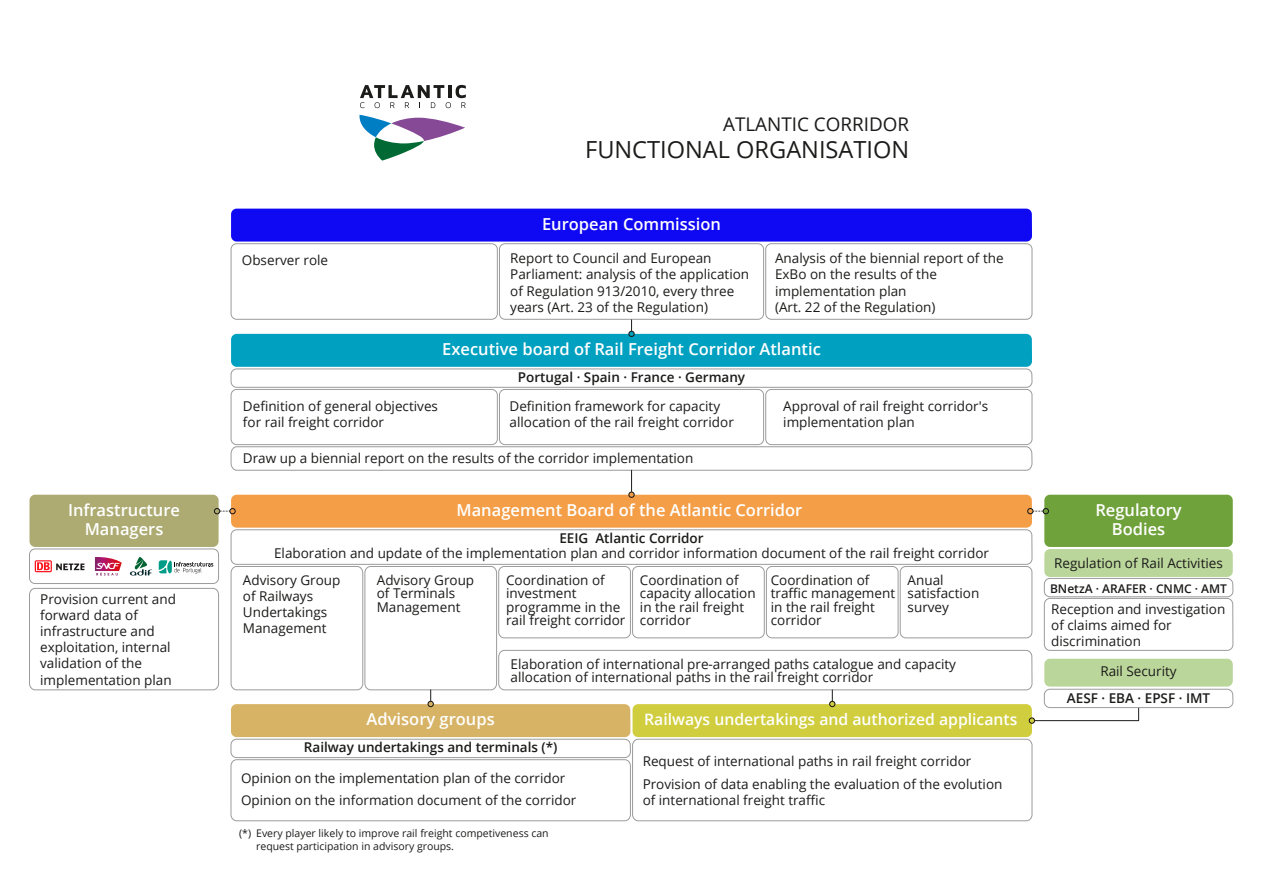
<style>
.page{position:relative;width:1263px;height:893px;background:#fff}
.page>*{position:absolute;margin:0;border:0;box-sizing:border-box;transform-origin:0 0}
.t1{font:23.55px "Open Sans";color:#1b1b1a}
.t2{font:18.9px "Open Sans";color:#1b1b1a}
.t3{font:600 16.5px/19.8px "Open Sans";color:#fff;text-align:center}
.t4{font:600 15.75px "Open Sans";color:#fff}
.t5{font:13.5px/16.2px "Open Sans";color:#1b1b1a}
.t6{font:600 13.5px "Open Sans";color:#1b1b1a}
.t7{font:600 12px "Open Sans";color:#1b1b1a}
.t8{font:10.5px/12.6px "Open Sans";color:#1b1b1a}
</style>
<div class="page">
<div style="left:1044px;top:578px;width:189px;height:19px;border:1px solid #9b9b9b;border-radius:6px"></div>
<div style="left:1044px;top:598px;width:189px;height:53px;border:1px solid #9b9b9b;border-radius:6px"></div>
<div style="left:231px;top:243px;width:266px;height:76px;border:1px solid #9b9b9b;border-radius:6px"></div>
<div style="left:499px;top:243px;width:265px;height:76px;border:1px solid #9b9b9b;border-radius:6px"></div>
<div style="left:765px;top:243px;width:267px;height:76px;border:1px solid #9b9b9b;border-radius:6px"></div>
<div style="left:29px;top:588px;width:190px;height:102px;border:1px solid #9b9b9b;border-radius:6px"></div>
<div style="left:231px;top:369px;width:801px;height:18px;border:1px solid #9b9b9b;border-radius:6px"></div>
<div style="left:231px;top:389px;width:266px;height:56px;border:1px solid #9b9b9b;border-radius:6px"></div>
<div style="left:765px;top:389px;width:267px;height:56px;border:1px solid #9b9b9b;border-radius:6px"></div>
<div style="left:231px;top:530px;width:801px;height:35px;border:1px solid #9b9b9b;border-radius:6px"></div>
<div style="left:231px;top:566px;width:132px;height:124px;border:1px solid #9b9b9b;border-radius:6px"></div>
<div style="left:365px;top:566px;width:132px;height:124px;border:1px solid #9b9b9b;border-radius:6px"></div>
<div style="left:498px;top:566px;width:133px;height:72px;border:1px solid #9b9b9b;border-radius:6px"></div>
<div style="left:632px;top:566px;width:132px;height:72px;border:1px solid #9b9b9b;border-radius:6px"></div>
<div style="left:766px;top:566px;width:132px;height:72px;border:1px solid #9b9b9b;border-radius:6px"></div>
<div style="left:900px;top:566px;width:132px;height:72px;border:1px solid #9b9b9b;border-radius:6px"></div>
<div style="left:231px;top:759px;width:400px;height:62px;border:1px solid #9b9b9b;border-radius:6px"></div>
<div style="left:632px;top:739px;width:400px;height:82px;border:1px solid #9b9b9b;border-radius:6px"></div>
<div style="left:231px;top:739px;width:400px;height:19px;border:1px solid #9b9b9b;border-radius:6px"></div>
<svg style="left:1138px;top:708px;width:1px;height:13px"></svg>
<div style="left:231px;top:209px;width:801px;height:33px;background:#0f08f3;border-radius:6px"></div>
<div style="left:1044px;top:495px;width:189px;height:52px;background:#70a23c;border-radius:6px"></div>
<div style="left:30px;top:495px;width:189px;height:52px;background:#adab72;border-radius:6px"></div>
<div style="left:29px;top:549px;width:190px;height:35px;border:1px solid #9b9b9b;border-radius:6px"></div>
<div style="left:499px;top:389px;width:265px;height:56px;border:1px solid #9b9b9b;border-radius:6px"></div>
<div style="left:231px;top:334px;width:801px;height:33px;background:#00a0c1;border-radius:6px"></div>
<div style="left:498px;top:650px;width:534px;height:40px;border:1px solid #9b9b9b;border-radius:6px"></div>
<div style="left:231px;top:495px;width:801px;height:33px;background:#f49e47;border-radius:6px"></div>
<div style="left:632px;top:704px;width:400px;height:33px;background:#d0cd3e;border-radius:6px"></div>
<div style="left:231px;top:704px;width:399px;height:33px;background:#d7b365;border-radius:6px"></div>
<div style="left:1044px;top:549px;width:189px;height:28px;background:#bbd69b;border-radius:6px"></div>
<div style="left:1044px;top:659px;width:189px;height:28px;background:#bbd69b;border-radius:6px"></div>
<div style="left:1044px;top:689px;width:189px;height:19px;border:1px solid #9b9b9b;border-radius:6px"></div>
<svg style="left:360px;top:85px;width:106px;height:23px"></svg>
<svg style="left:359px;top:115px;width:106px;height:46px"></svg>
<svg style="left:130px;top:557px;width:22px;height:18px"></svg>
<svg style="left:35px;top:560px;width:17px;height:12px"></svg>
<svg style="left:36px;top:561px;width:15px;height:10px"></svg>
<svg style="left:37px;top:562px;width:13px;height:8px"></svg>
<svg style="left:56px;top:563px;width:28px;height:7px"></svg>
<svg style="left:95px;top:557px;width:27px;height:18px"></svg>
<svg style="left:159px;top:560px;width:54px;height:13px"></svg>
<svg style="left:231px;top:446px;width:801px;height:51px"></svg>
<svg style="left:829px;top:690px;width:6px;height:17px"></svg>
<svg style="left:1027px;top:508px;width:22px;height:6px"></svg>
<svg style="left:214px;top:508px;width:21px;height:6px"></svg>
<svg style="left:427px;top:701px;width:7px;height:6px"></svg>
<svg style="left:429px;top:690px;width:4px;height:16px"></svg>
<svg style="left:1030px;top:718px;width:5px;height:5px"></svg>
<hr style="left:1035px;top:720px;width:103px;height:1px;background:#1b1b1a">
<svg style="left:629px;top:320px;width:5px;height:16px"></svg>
<p class="t3" style="left:68px;top:499px;width:114px">Infrastructure<br>Managers</p>
<p class="t5" style="left:40px;top:590px;width:137px">Provision current and forward data of infrastructure and exploitation, internal validation of the implementation plan</p>
<h2 class="t2" style="left:723px;top:111px;width:188px">ATLANTIC CORRIDOR</h2>
<h1 class="t1" style="left:585px;top:134px;width:325px">FUNCTIONAL ORGANISATION</h1>
<p class="t3" style="left:542px;top:213px;width:180px">European Commission</p>
<p class="t5" style="left:242px;top:252px;width:88px">Observer role</p>
<p class="t5" style="left:510px;top:250px;width:240px">Report to Council and European Parliament: analysis of the application of Regulation 913/2010, every three years (Art. 23 of the Regulation)</p>
<p class="t5" style="left:775px;top:250px;width:230px">Analysis of the biennial report of the<br>ExBo on the results of the implementation plan<br>(Art. 22 of the Regulation)</p>
<p class="t3" style="left:442px;top:339px;width:380px">Executive board of Rail Freight Corridor Atlantic</p>
<p class="t5" style="left:243px;top:398px;width:197px">Definition of general objectives for rail freight corridor</p>
<p class="t6" style="left:518px;top:368px;width:229px">Portugal · Spain · France · Germany</p>
<p class="t5" style="left:510px;top:398px;width:226px">Definition framework for capacity allocation of the rail freight corridor</p>
<p class="t5" style="left:783px;top:398px;width:206px">Approval of rail freight corridor's implementation plan</p>
<p class="t5" style="left:243px;top:450px;width:452px">Draw up a biennial report on the results of the corridor implementation</p>
<p class="t3" style="left:456px;top:499px;width:347px">Management Board of the Atlantic Corridor</p>
<p class="t6" style="left:559px;top:529px;width:146px">EEIG Atlantic Corridor</p>
<p class="t5" style="left:377px;top:540px;width:614px;line-height:26.5px;text-indent:-103px">Elaboration and update of the implementation plan and corridor information document of the rail freight corridor<br>Advisory Group</p>
<p class="t5" style="left:377px;top:586px;width:85px;line-height:13.5px">of Terminals<br>Management</p>
<p class="t5" style="left:506px;top:573px;width:121px;line-height:13.5px">Coordination of investment programme in the rail freight corridor</p>
<p class="t5" style="left:640px;top:573px;width:117px;line-height:13.5px">Coordination of capacity allocation in the rail freight corridor</p>
<p class="t5" style="left:771px;top:573px;width:126px;line-height:13.5px">Coordination of traffic management in the rail freight corridor</p>
<p class="t5" style="left:908px;top:573px;width:73px;line-height:13.5px">Anual satisfaction survey</p>
<p class="t5" style="left:243px;top:571px;width:99px">Advisory Group of Railways<br>Undertakings<br>Management</p>
<p class="t5" style="left:511px;top:657px;width:447px;line-height:13.5px">Elaboration of international pre-arranged paths catalogue and capacity allocation of international paths in the rail freight corridor</p>
<p class="t3" style="left:367px;top:709px;width:130px">Advisory groups</p>
<p class="t6" style="left:304px;top:738px;width:255px">Railway undertakings and terminals (*)</p>
<p class="t5" style="left:241px;top:766px;width:337px;line-height:22.5px">Opinion on the implementation plan of the corridor<br>Opinion on the information document of the corridor</p>
<p class="t8" style="left:256px;top:827px;width:294px;text-indent:-17px">(*) Every player likely to improve rail freight competiveness can request participation in advisory groups.</p>
<p class="t4" style="left:644px;top:708px;width:375px">Railways undertakings and authorized applicants</p>
<p class="t5" style="left:643px;top:748px;width:361px;line-height:23.5px">Request of international paths in rail freight corridor<br>Provision of data enabling the evaluation of the evolution</p>
<p class="t5" style="left:643px;top:792px;width:184px">of international freight traffic</p>
<p class="t3" style="left:1095px;top:499px;width:88px">Regulatory<br>Bodies</p>
<p class="t5" style="left:1054px;top:554px;width:170px">Regulation of Rail Activities</p>
<p class="t7" style="left:1050px;top:580px;width:178px">BNetzA · ARAFER · CNMC · AMT</p>
<p class="t5" style="left:1051px;top:600px;width:176px">Reception and investigation of claims aimed for discrimination</p>
<p class="t5" style="left:1100px;top:663px;width:78px">Rail Security</p>
<p class="t6" style="left:1067px;top:688px;width:145px">AESF · EBA · EPSF · IMT</p>
</div>
